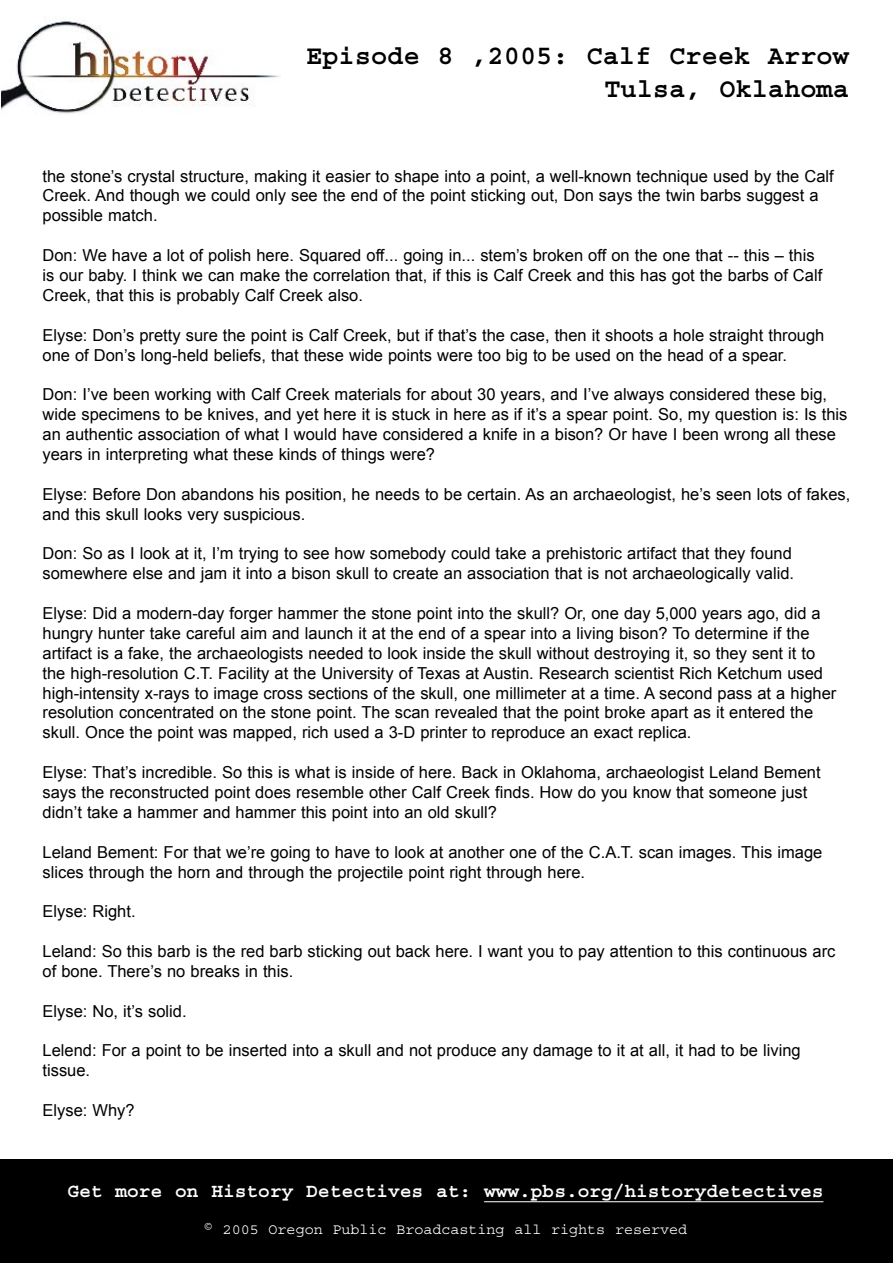
<style>
.page{position:relative;width:893px;height:1263px;background:#fff}
.page>*{position:absolute;margin:0;border:0;box-sizing:border-box;transform-origin:0 0}
.t1{font:700 27px/32.5px "Courier";color:#000;text-align:right}
.t2{font:700 19.5px "Courier";color:#fff}
.t3{font:16.5px/20px "Arial";color:#000}
.t4{font:15px "Courier";color:#fff}
</style>
<div class="page">
<img style="left:1px;top:21px;width:279px;height:93px">
<div style="left:0;top:1159px;width:893px;height:104px;background:#000"></div>
<hr style="left:484px;top:1201px;width:339px;height:1px;background:#fff">
<h1 class="t1" style="left:306px;top:40px;width:544px">Episode 8 ,2005: Calf Creek Arrow<br>Tulsa, Oklahoma</h1>
<p class="t3" style="left:43px;top:166px;width:793px">the stone’s crystal structure, making it easier to shape into a point, a well-known technique used by the Calf<br>Creek. And though we could only see the end of the point sticking out, Don says the twin barbs suggest a possible match.</p>
<p class="t3" style="left:43px;top:245px;width:781px">Don: We have a lot of polish here. Squared off... going in... stem’s broken off on the one that -- this – this is our baby. I think we can make the correlation that, if this is Calf Creek and this has got the barbs of Calf<br>Creek, that this is probably Calf Creek also.</p>
<p class="t3" style="left:43px;top:325px;width:783px">Elyse: Don’s pretty sure the point is Calf Creek, but if that’s the case, then it shoots a hole straight through one of Don’s long-held beliefs, that these wide points were too big to be used on the head of a spear.</p>
<p class="t3" style="left:43px;top:385px;width:806px">Don: I’ve been working with Calf Creek materials for about 30 years, and I’ve always considered these big, wide specimens to be knives, and yet here it is stuck in here as if it’s a spear point. So, my question is: Is this an authentic association of what I would have considered a knife in a bison? Or have I been wrong all these years in interpreting what these kinds of things were?</p>
<p class="t3" style="left:43px;top:484px;width:809px">Elyse: Before Don abandons his position, he needs to be certain. As an archaeologist, he’s seen lots of fakes, and this skull looks very suspicious.</p>
<p class="t3" style="left:43px;top:544px;width:753px">Don: So as I look at it, I’m trying to see how somebody could take a prehistoric artifact that they found somewhere else and jam it into a bison skull to create an association that is not archaeologically valid.</p>
<p class="t3" style="left:43px;top:603px;width:795px">Elyse: Did a modern-day forger hammer the stone point into the skull? Or, one day 5,000 years ago, did a hungry hunter take careful aim and launch it at the end of a spear into a living bison? To determine if the artifact is a fake, the archaeologists needed to look inside the skull without destroying it, so they sent it to the high-resolution C.T. Facility at the University of Texas at Austin. Research scientist Rich Ketchum used high-intensity x-rays to image cross sections of the skull, one millimeter at a time. A second pass at a higher resolution concentrated on the stone point. The scan revealed that the point broke apart as it entered the skull. Once the point was mapped, rich used a 3-D printer to reproduce an exact replica.</p>
<p class="t3" style="left:43px;top:762px;width:780px">Elyse: That’s incredible. So this is what is inside of here. Back in Oklahoma, archaeologist Leland Bement says the reconstructed point does resemble other Calf Creek finds. How do you know that someone just didn’t take a hammer and hammer this point into an old skull?</p>
<p class="t3" style="left:43px;top:842px;width:781px">Leland Bement: For that we’re going to have to look at another one of the C.A.T. scan images. This image slices through the horn and through the projectile point right through here.</p>
<p class="t3" style="left:43px;top:902px;width:95px">Elyse: Right.</p>
<p class="t3" style="left:43px;top:941px;width:794px">Leland: So this barb is the red barb sticking out back here. I want you to pay attention to this continuous arc of bone. There’s no breaks in this.</p>
<p class="t3" style="left:43px;top:1001px;width:146px">Elyse: No, it’s solid.</p>
<p class="t3" style="left:43px;top:1041px;width:760px">Lelend: For a point to be inserted into a skull and not produce any damage to it at all, it had to be living tissue.</p>
<p class="t3" style="left:43px;top:1100px;width:94px">Elyse: Why?</p>
<p class="t2" style="left:68px;top:1181px;width:757px">Get more on History Detectives at: www.pbs.org/historydetectives</p>
<p class="t4" style="left:204px;top:1221px;width:485px">© 2005 Oregon Public Broadcasting all rights reserved</p>
</div>
